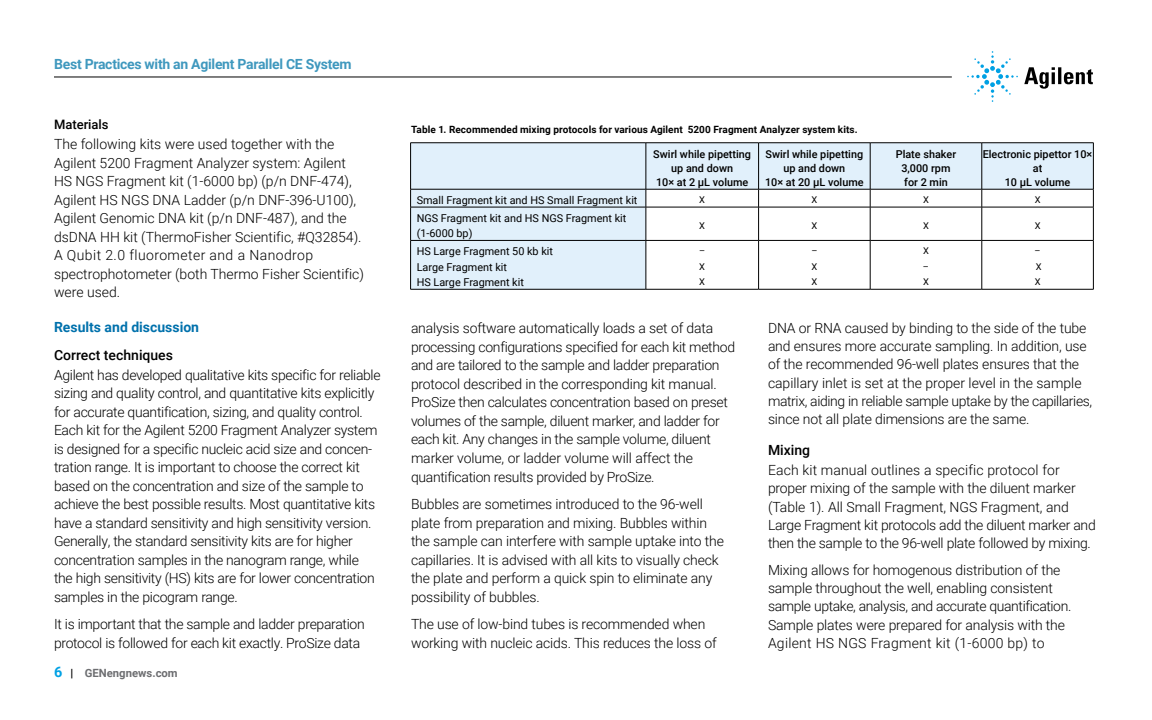
<style>
.page{position:relative;width:1152px;height:720px;background:#fff}
.page>*{position:absolute;margin:0;border:0;box-sizing:border-box;transform-origin:0 0}
.t1{font:300 14px/18.5px "Roboto";letter-spacing:-.015em;color:#000}
.t2{font:700 14px "Roboto";letter-spacing:-.02em;color:#3f98be}
.t3{font:500 14px "Roboto";color:#000}
.t4{font:700 14px "Roboto";color:#0071ac}
.t5{font:500 13px "Roboto";color:#000}
.t6{font:700 11.3px "Roboto";color:#6d6e71}
.t7{font:500 10.9px/13.9px "Roboto";color:#000;text-align:center}
.t8{font:10.9px/15.5px "Roboto";color:#000}
.t9{font:700 10px "Roboto";letter-spacing:.01em;color:#000}
.t10{font:9.3px/15.5px "Roboto";color:#000;text-align:justify}
.s1{font-size:14.4px;color:#00a1e4}
.s2{color:#000}
</style>
<div class="page">
<svg style="left:1024px;top:67px;width:69px;height:22px"></svg>
<svg style="left:967px;top:51px;width:51px;height:51px"></svg>
<hr style="left:54px;top:77px;width:898px;height:1px;background:#000">
<svg style="left:411px;top:144px;width:682px;height:145px;fill:#e1f0fb"></svg>
<hr style="left:410px;top:143px;width:1px;height:46px;background:#000">
<hr style="left:646px;top:143px;width:1px;height:46px;background:#000">
<hr style="left:410px;top:143px;width:236px;height:1px;background:#000">
<hr style="left:410px;top:189px;width:236px;height:1px;background:#000">
<hr style="left:758px;top:143px;width:1px;height:46px;background:#000">
<hr style="left:646px;top:143px;width:113px;height:1px;background:#000">
<hr style="left:646px;top:189px;width:113px;height:1px;background:#000">
<hr style="left:870px;top:143px;width:1px;height:46px;background:#000">
<hr style="left:759px;top:143px;width:111px;height:1px;background:#000">
<hr style="left:759px;top:189px;width:111px;height:1px;background:#000">
<hr style="left:982px;top:143px;width:1px;height:46px;background:#000">
<hr style="left:870px;top:143px;width:112px;height:1px;background:#000">
<hr style="left:870px;top:189px;width:112px;height:1px;background:#000">
<hr style="left:1093px;top:143px;width:1px;height:46px;background:#000">
<hr style="left:982px;top:143px;width:112px;height:1px;background:#000">
<hr style="left:982px;top:189px;width:112px;height:1px;background:#000">
<svg style="left:410px;top:189px;width:1px;height:18px"></svg>
<svg style="left:646px;top:189px;width:1px;height:18px"></svg>
<hr style="left:410px;top:207px;width:236px;height:1px;background:#000">
<svg style="left:758px;top:189px;width:1px;height:18px"></svg>
<hr style="left:646px;top:207px;width:113px;height:1px;background:#000">
<svg style="left:870px;top:189px;width:1px;height:18px"></svg>
<hr style="left:759px;top:207px;width:111px;height:1px;background:#000">
<svg style="left:982px;top:189px;width:1px;height:18px"></svg>
<hr style="left:870px;top:207px;width:112px;height:1px;background:#000">
<svg style="left:1093px;top:189px;width:1px;height:18px"></svg>
<hr style="left:982px;top:207px;width:112px;height:1px;background:#000">
<hr style="left:410px;top:207px;width:1px;height:33px;background:#000">
<hr style="left:646px;top:207px;width:1px;height:33px;background:#000">
<hr style="left:410px;top:240px;width:236px;height:1px;background:#000">
<hr style="left:758px;top:207px;width:1px;height:33px;background:#000">
<hr style="left:646px;top:240px;width:113px;height:1px;background:#000">
<hr style="left:870px;top:207px;width:1px;height:33px;background:#000">
<hr style="left:759px;top:240px;width:111px;height:1px;background:#000">
<hr style="left:982px;top:207px;width:1px;height:33px;background:#000">
<hr style="left:870px;top:240px;width:112px;height:1px;background:#000">
<hr style="left:1093px;top:207px;width:1px;height:33px;background:#000">
<hr style="left:982px;top:240px;width:112px;height:1px;background:#000">
<hr style="left:410px;top:241px;width:1px;height:48px;background:#000">
<hr style="left:646px;top:241px;width:1px;height:48px;background:#000">
<hr style="left:410px;top:289px;width:236px;height:1px;background:#000">
<hr style="left:758px;top:241px;width:1px;height:48px;background:#000">
<hr style="left:646px;top:289px;width:113px;height:1px;background:#000">
<hr style="left:870px;top:241px;width:1px;height:48px;background:#000">
<hr style="left:759px;top:289px;width:111px;height:1px;background:#000">
<hr style="left:982px;top:241px;width:1px;height:48px;background:#000">
<hr style="left:870px;top:289px;width:112px;height:1px;background:#000">
<hr style="left:1093px;top:241px;width:1px;height:48px;background:#000">
<hr style="left:982px;top:289px;width:112px;height:1px;background:#000">
<p class="t2" style="left:54px;top:54px;width:299px">Best Practices with an Agilent Parallel CE System</p>
<p class="t5" style="left:54px;top:115px;width:56px">Materials</p>
<p class="t1" style="left:54px;top:135px;width:312px">The following kits were used together with the Agilent 5200 Fragment Analyzer system: Agilent HS NGS Fragment kit (1-6000 bp) (p/n DNF-474), Agilent HS NGS DNA Ladder (p/n DNF-396-U100), Agilent Genomic DNA kit (p/n DNF-487), and the dsDNA HH kit (ThermoFisher Scientific, #Q32854).<br>A Qubit 2.0 fluorometer and a Nanodrop spectrophotometer (both Thermo Fisher Scientific) were used.</p>
<p class="t4" style="left:54px;top:317px;width:147px">Results and discussion</p>
<p class="t3" style="left:54px;top:345px;width:121px">Correct techniques</p>
<p class="t1" style="left:54px;top:365px;width:328px">Agilent has developed qualitative kits specific for reliable sizing and quality control, and quantitative kits explicitly for accurate quantification, sizing, and quality control.<br>Each kit for the Agilent 5200 Fragment Analyzer system is designed for a specific nucleic acid size and concen&shy;tration range. It is important to choose the correct kit based on the concentration and size of the sample to achieve the best possible results. Most quantitative kits have a standard sensitivity and high sensitivity version.<br>Generally, the standard sensitivity kits are for higher concentration samples in the nanogram range, while the high sensitivity (HS) kits are for lower concentration samples in the picogram range.</p>
<p class="t1" style="left:54px;top:615px;width:312px">It is important that the sample and ladder preparation protocol is followed for each kit exactly. ProSize data</p>
<p class="t6" style="left:54px;top:665px;width:125px"><span class="s1">6</span> <span class="s2">|</span> GENengnews.com</p>
<p class="t9" style="left:411px;top:122px;width:448px">Table 1. Recommended mixing protocols for various Agilent 5200 Fragment Analyzer system kits.</p>
<p class="t7" style="left:653px;top:146px;width:99px">Swirl while pipetting up and down<br>10× at 2 µL volume</p>
<p class="t7" style="left:765px;top:146px;width:100px">Swirl while pipetting up and down<br>10× at 20 µL volume</p>
<p class="t7" style="left:896px;top:146px;width:62px">Plate shaker<br>3,000 rpm for 2 min</p>
<p class="t7" style="left:983px;top:146px;width:111px">Electronic pipettor 10× at<br>10 µL volume</p>
<p class="t8" style="left:417px;top:192px;width:222px">Small Fragment kit and HS Small Fragment kit</p>
<p class="t10" style="left:699px;top:192px;width:7px">X</p>
<p class="t10" style="left:811px;top:192px;width:7px">X</p>
<p class="t10" style="left:923px;top:192px;width:7px">X</p>
<p class="t10" style="left:1035px;top:192px;width:7px">X</p>
<p class="t8" style="left:417px;top:210px;width:211px">NGS Fragment kit and HS NGS Fragment kit (1-6000 bp)</p>
<p class="t10" style="left:699px;top:217px;width:7px">X</p>
<p class="t10" style="left:811px;top:217px;width:7px">X</p>
<p class="t10" style="left:923px;top:217px;width:7px">X</p>
<p class="t10" style="left:1035px;top:217px;width:7px">X</p>
<p class="t8" style="left:417px;top:243px;width:138px">HS Large Fragment 50 kb kit<br>Large Fragment kit<br>HS Large Fragment kit</p>
<p class="t10" style="left:699px;top:243px;width:8px">– X X</p>
<p class="t10" style="left:811px;top:243px;width:8px">– X X</p>
<p class="t10" style="left:923px;top:243px;width:8px">X – X</p>
<p class="t10" style="left:1035px;top:243px;width:9px">– X X</p>
<p class="t1" style="left:411px;top:318px;width:326px">analysis software automatically loads a set of data processing configurations specified for each kit method and are tailored to the sample and ladder preparation protocol described in the corresponding kit manual.<br>ProSize then calculates concentration based on preset volumes of the sample, diluent marker, and ladder for each kit. Any changes in the sample volume, diluent marker volume, or ladder volume will affect the quantification results provided by ProSize.</p>
<p class="t1" style="left:411px;top:494px;width:314px">Bubbles are sometimes introduced to the 96-well plate from preparation and mixing. Bubbles within the sample can interfere with sample uptake into the capillaries. It is advised with all kits to visually check the plate and perform a quick spin to eliminate any possibility of bubbles.</p>
<p class="t1" style="left:411px;top:615px;width:307px">The use of low-bind tubes is recommended when working with nucleic acids. This reduces the loss of</p>
<p class="t1" style="left:768px;top:318px;width:326px;line-height:18.2px">DNA or RNA caused by binding to the side of the tube and ensures more accurate sampling. In addition, use of the recommended 96-well plates ensures that the capillary inlet is set at the proper level in the sample matrix, aiding in reliable sample uptake by the capillaries, since not all plate dimensions are the same.</p>
<p class="t3" style="left:768px;top:440px;width:44px">Mixing</p>
<p class="t1" style="left:768px;top:461px;width:329px;line-height:18.2px">Each kit manual outlines a specific protocol for proper mixing of the sample with the diluent marker (Table 1). All Small Fragment, NGS Fragment, and Large Fragment kit protocols add the diluent marker and then the sample to the 96-well plate followed by mixing.</p>
<p class="t1" style="left:768px;top:561px;width:305px;line-height:18.2px">Mixing allows for homogenous distribution of the sample throughout the well, enabling consistent sample uptake, analysis, and accurate quantification.<br>Sample plates were prepared for analysis with the Agilent HS NGS Fragment kit (1-6000 bp) to</p>
</div>
